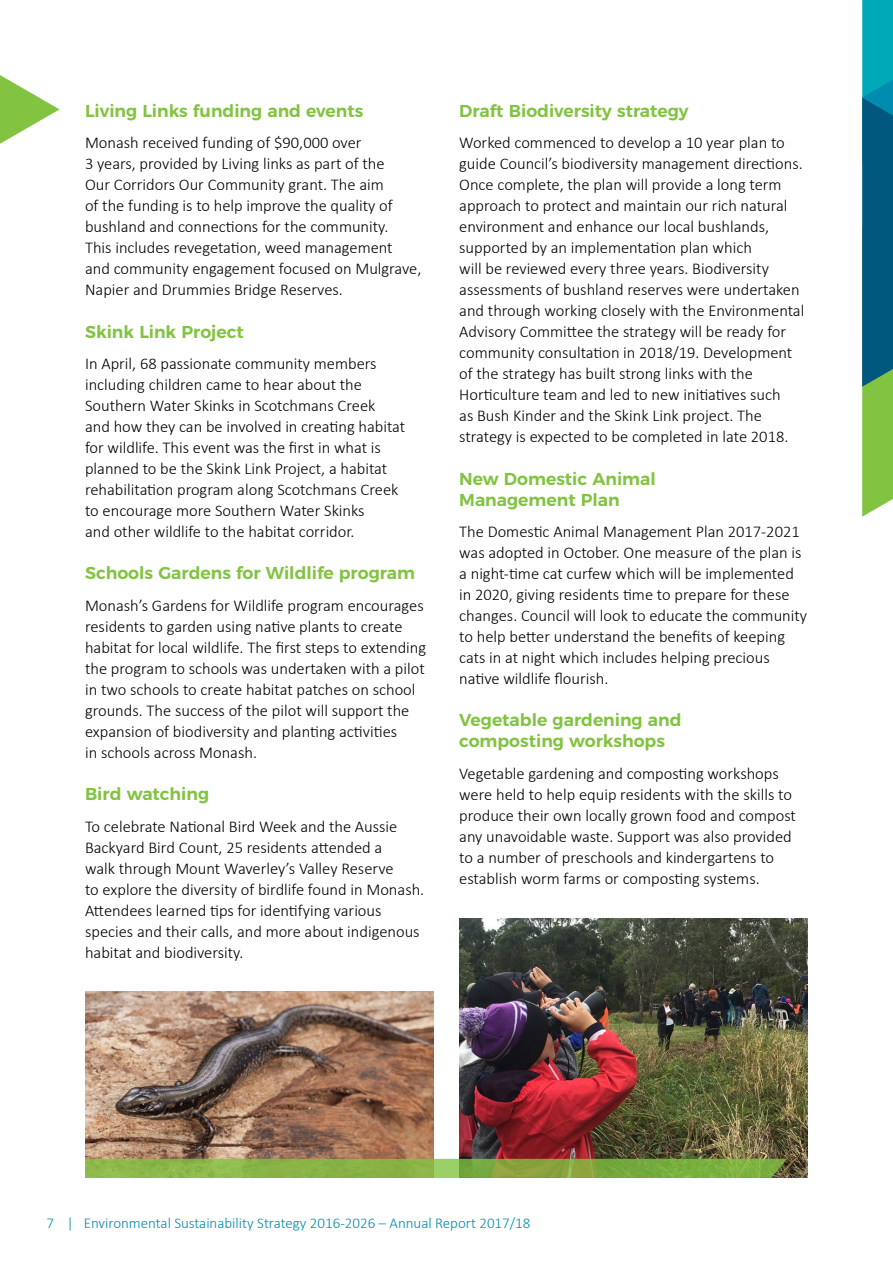
<style>
.page{position:relative;width:893px;height:1263px;background:#fff}
.page>*{position:absolute;margin:0;border:0;box-sizing:border-box;transform-origin:0 0}
.t1{font:600 17.25px/21px "Montserrat";color:#82c341}
.t2{font:300 16.5px/21px "Calibri";color:#000}
.t3{font:300 15px "Calibri";color:#008bb0}
</style>
<div class="page">
<svg style="left:862px;top:0;width:31px;height:517px;background:#26867d"></svg>
<img style="left:459px;top:918px;width:349px;height:260px">
<img style="left:85px;top:992px;width:349px;height:167px">
<svg style="left:85px;top:1159px;width:702px;height:19px;background:#85b044"></svg>
<svg style="left:0;top:75px;width:60px;height:69px"></svg>
<p class="t1" style="left:85px;top:99px;width:280px">Living Links funding and events</p>
<p class="t2" style="left:85px;top:132px;width:338px">Monash received funding of $90,000 over<br>3 years, provided by Living links as part of the<br>Our Corridors Our Community grant. The aim<br>of the funding is to help improve the quality of bushland and connections for the community.<br>This includes revegetation, weed management and community engagement focused on Mulgrave, Napier and Drummies Bridge Reserves.</p>
<p class="t1" style="left:85px;top:320px;width:160px">Skink Link Project</p>
<p class="t2" style="left:85px;top:353px;width:322px">In April, 68 passionate community members including children came to hear about the Southern Water Skinks in Scotchmans Creek<br>and how they can be involved in creating habitat for wildlife. This event was the first in what is planned to be the Skink Link Project, a habitat rehabilitation program along Scotchmans Creek to encourage more Southern Water Skinks<br>and other wildlife to the habitat corridor.</p>
<p class="t1" style="left:85px;top:561px;width:331px">Schools Gardens for Wildlife program</p>
<p class="t2" style="left:85px;top:595px;width:343px">Monash’s Gardens for Wildlife program encourages residents to garden using native plants to create habitat for local wildlife. The first steps to extending the program to schools was undertaken with a pilot in two schools to create habitat patches on school grounds. The success of the pilot will support the expansion of biodiversity and planting activities<br>in schools across Monash.</p>
<p class="t1" style="left:85px;top:782px;width:126px">Bird watching</p>
<p class="t2" style="left:85px;top:816px;width:341px">To celebrate National Bird Week and the Aussie Backyard Bird Count, 25 residents attended a<br>walk through Mount Waverley’s Valley Reserve<br>to explore the diversity of birdlife found in Monash.<br>Attendees learned tips for identifying various species and their calls, and more about indigenous habitat and biodiversity.</p>
<p class="t1" style="left:459px;top:99px;width:231px">Draft Biodiversity strategy</p>
<p class="t2" style="left:459px;top:132px;width:347px">Worked commenced to develop a 10 year plan to guide Council’s biodiversity management directions.<br>Once complete, the plan will provide a long term approach to protect and maintain our rich natural environment and enhance our local bushlands, supported by an implementation plan which<br>will be reviewed every three years. Biodiversity assessments of bushland reserves were undertaken and through working closely with the Environmental Advisory Committee the strategy will be ready for community consultation in 2018/19. Development of the strategy has built strong links with the Horticulture team and led to new initiatives such<br>as Bush Kinder and the Skink Link project. The strategy is expected to be completed in late 2018.</p>
<p class="t1" style="left:459px;top:467px;width:198px">New Domestic Animal<br>Management Plan</p>
<p class="t2" style="left:459px;top:521px;width:349px">The Domestic Animal Management Plan 2017-2021 was adopted in October. One measure of the plan is a night-time cat curfew which will be implemented in 2020, giving residents time to prepare for these changes. Council will look to educate the community to help better understand the benefits of keeping cats in at night which includes helping precious native wildlife flourish.</p>
<p class="t1" style="left:459px;top:708px;width:224px">Vegetable gardening and composting workshops</p>
<p class="t2" style="left:459px;top:763px;width:338px">Vegetable gardening and composting workshops were held to help equip residents with the skills to produce their own locally grown food and compost any unavoidable waste. Support was also provided to a number of preschools and kindergartens to establish worm farms or composting systems.</p>
<p class="t3" style="left:46px;top:1213px;width:486px">7 | Environmental Sustainability Strategy 2016-2026 – Annual Report 2017/18</p>
</div>
